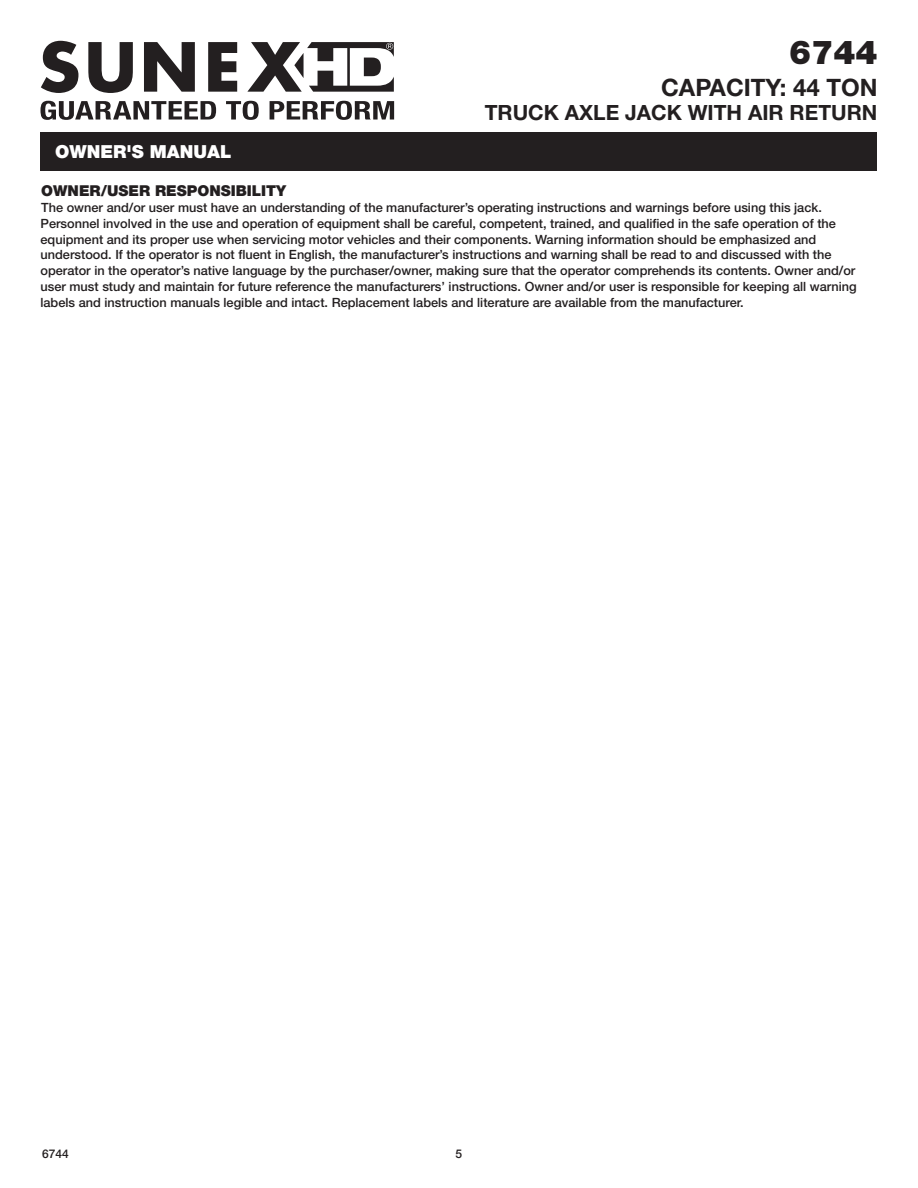
<style>
.page{position:relative;width:918px;height:1188px;background:#fff}
.page>*{position:absolute;margin:0;border:0;box-sizing:border-box;transform-origin:0 0}
.t1{font:900 33px "Helvetica Neue LT Std";color:#231f20}
.t2{font:700 24px "Helvetica Neue LT Std";color:#231f20}
.t3{font:700 21px "Helvetica Neue LT Std";color:#231f20}
.t4{font:900 18px "Helvetica Neue LT Std";color:#fff}
.t5{font:900 15px "Helvetica Neue LT Std";color:#231f20}
.t6{font:500 12.75px/15.8px "Helvetica Neue LT Std";color:#231f20}
.t7{font:500 12px "Helvetica Neue LT Std";color:#231f20}
</style>
<div class="page">
<svg style="left:40px;top:101px;width:176px;height:19px"></svg>
<svg style="left:226px;top:101px;width:33px;height:19px"></svg>
<svg style="left:270px;top:101px;width:124px;height:19px"></svg>
<svg style="left:41px;top:41px;width:37px;height:52px"></svg>
<svg style="left:88px;top:42px;width:45px;height:51px"></svg>
<svg style="left:144px;top:42px;width:51px;height:50px"></svg>
<svg style="left:208px;top:42px;width:29px;height:50px"></svg>
<svg style="left:247px;top:42px;width:147px;height:50px"></svg>
<div style="left:40px;top:132px;width:838px;height:39px;background:#231f20"></div>
<p class="t4" style="left:55px;top:141px;width:178px">OWNER'S MANUAL</p>
<p class="t1" style="left:789px;top:33px;width:90px">6744</p>
<p class="t2" style="left:661px;top:72px;width:218px">CAPACITY: 44 TON</p>
<p class="t3" style="left:485px;top:99px;width:394px">TRUCK AXLE JACK WITH AIR RETURN</p>
<p class="t5" style="left:41px;top:182px;width:247px">OWNER/USER RESPONSIBILITY</p>
<p class="t6" style="left:40px;top:200px;width:818px">The owner and/or user must have an understanding of the manufacturer’s operating instructions and warnings before using this jack.<br>Personnel involved in the use and operation of equipment shall be careful, competent, trained, and qualified in the safe operation of the equipment and its proper use when servicing motor vehicles and their components. Warning information should be emphasized and understood. If the operator is not fluent in English, the manufacturer’s instructions and warning shall be read to and discussed with the operator in the operator’s native language by the purchaser/owner, making sure that the operator comprehends its contents. Owner and/or user must study and maintain for future reference the manufacturers’ instructions. Owner and/or user is responsible for keeping all warning labels and instruction manuals legible and intact. Replacement labels and literature are available from the manufacturer.</p>
<p class="t7" style="left:42px;top:1146px;width:28px">6744</p>
<p class="t7" style="left:456px;top:1146px;width:8px">5</p>
</div>
